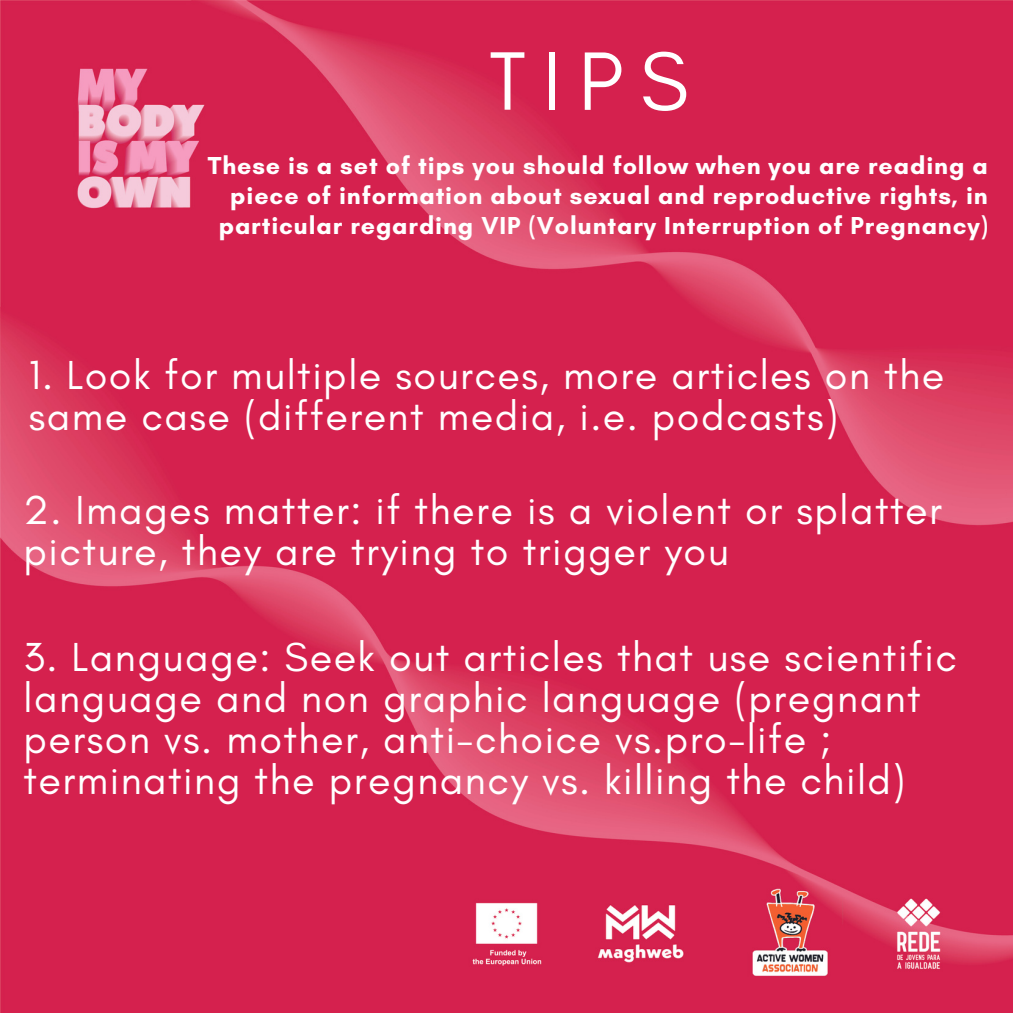
<style>
.page{position:relative;width:1013px;height:1013px;background:#fff}
.page>*{position:absolute;margin:0;border:0;box-sizing:border-box;transform-origin:0 0}
.t1{font:84.38px "Glacial Indifference";color:#fff}
.t2{font:41.25px/41.2px "Glacial Indifference";letter-spacing:.035em;color:#fff}
.t3{font:700 25px/30px "Glacial Indifference";letter-spacing:.035em;color:#fff;text-align:right}
</style>
<div class="page">
<img style="left:0;top:0;width:1012px;height:1012px">
<p class="t1" style="left:489px;top:30px;width:201px">TIPS</p>
<p class="t3" style="left:208px;top:150px;width:781px">These is a set of tips you should follow when you are reading a piece of information about sexual and reproductive rights, in particular regarding VIP (Voluntary Interruption of Pregnancy)</p>
<p class="t2" style="left:29px;top:354px;width:917px">1. Look for multiple sources, more articles on the same case (different media, i.e. podcasts)</p>
<p class="t2" style="left:23px;top:489px;width:920px">2. Images matter: if there is a violent or splatter picture, they are trying to trigger you</p>
<p class="t2" style="left:23px;top:635px;width:935px">3. Language: Seek out articles that use scientific language and non graphic language (pregnant person vs. mother, anti-choice vs.pro-life ; terminating the pregnancy vs. killing the child)</p>
</div>
